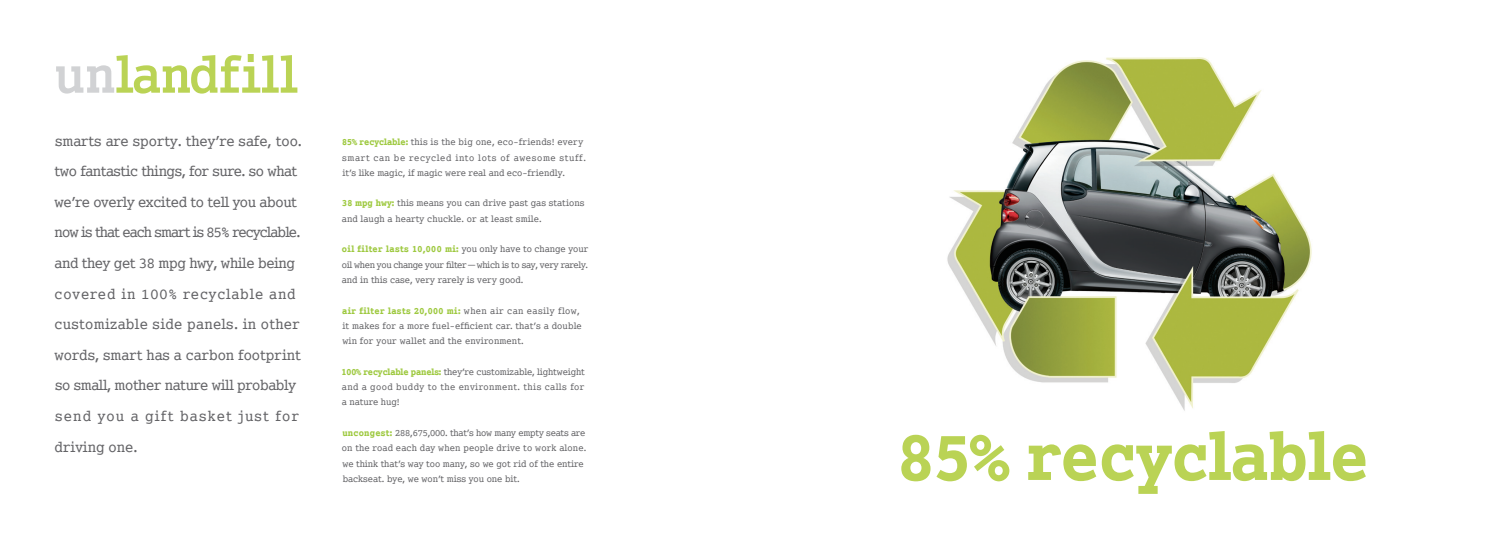
<style>
.page{position:relative;width:1512px;height:540px;background:#fff}
.page>*{position:absolute;margin:0;border:0;box-sizing:border-box;transform-origin:0 0}
.t1{font:800 condensed 77.85px "Smart Courier EUR";color:#bad355}
.t2{font:700 condensed 60px "Smart Courier EUR";letter-spacing:.01em;color:#bad355}
.t3{font:500 condensed 16.5px/30.6px "Smart Courier EUR";letter-spacing:-.02em;color:#636366}
.t4{font:500 condensed 10.5px/15.3px "Smart Courier EUR";letter-spacing:.01em;color:#636366}
.s1{color:#d1d2d4}
.s2{font-weight:800;color:#9ec940}
</style>
<div class="page">
<img style="left:947px;top:57px;width:365px;height:354px">
<h2 class="t2" style="left:54px;top:43px;width:245px"><span class="s1">un</span>landfill</h2>
<p class="t3" style="left:55px;top:125px;width:249px">smarts are sporty. they’re safe, too. two fantastic things, for sure. so what we’re overly excited to tell you about now is that each smart is 85% recyclable. and they get 38 mpg hwy, while being covered in 100% recyclable and customizable side panels. in other words, smart has a carbon footprint so small, mother nature will probably send you a gift basket just for driving one.</p>
<p class="t4" style="left:342px;top:134px;width:245px"><span class="s2">85% recyclable:</span> this is the big one, eco-friends! every smart can be recycled into lots of awesome stuff. it’s like magic, if magic were real and eco-friendly.</p>
<p class="t4" style="left:342px;top:196px;width:244px"><span class="s2">38 mpg hwy:</span> this means you can drive past gas stations and laugh a hearty chuckle. or at least smile.</p>
<p class="t4" style="left:342px;top:242px;width:248px;text-align:justify"><span class="s2">oil filter lasts 10,000 mi:</span> you only have to change your oil when you change your filter—which is to say, very rarely. and in this case, very rarely is very good.</p>
<p class="t4" style="left:342px;top:303px;width:241px"><span class="s2">air filter lasts 20,000 mi:</span> when air can easily flow, it makes for a more fuel-efficient car. that’s a double win for your wallet and the environment.</p>
<p class="t4" style="left:342px;top:364px;width:245px;text-align:justify"><span class="s2">100% recyclable panels:</span> they’re customizable, lightweight and a good buddy to the environment. this calls for a nature hug!</p>
<p class="t4" style="left:342px;top:425px;width:246px"><span class="s2">uncongest:</span> 288,675,000. that’s how many empty seats are on the road each day when people drive to work alone. we think that’s way too many, so we got rid of the entire backseat. bye, we won’t miss you one bit.</p>
<h1 class="t1" style="left:897px;top:415px;width:473px">85% recyclable</h1>
</div>
